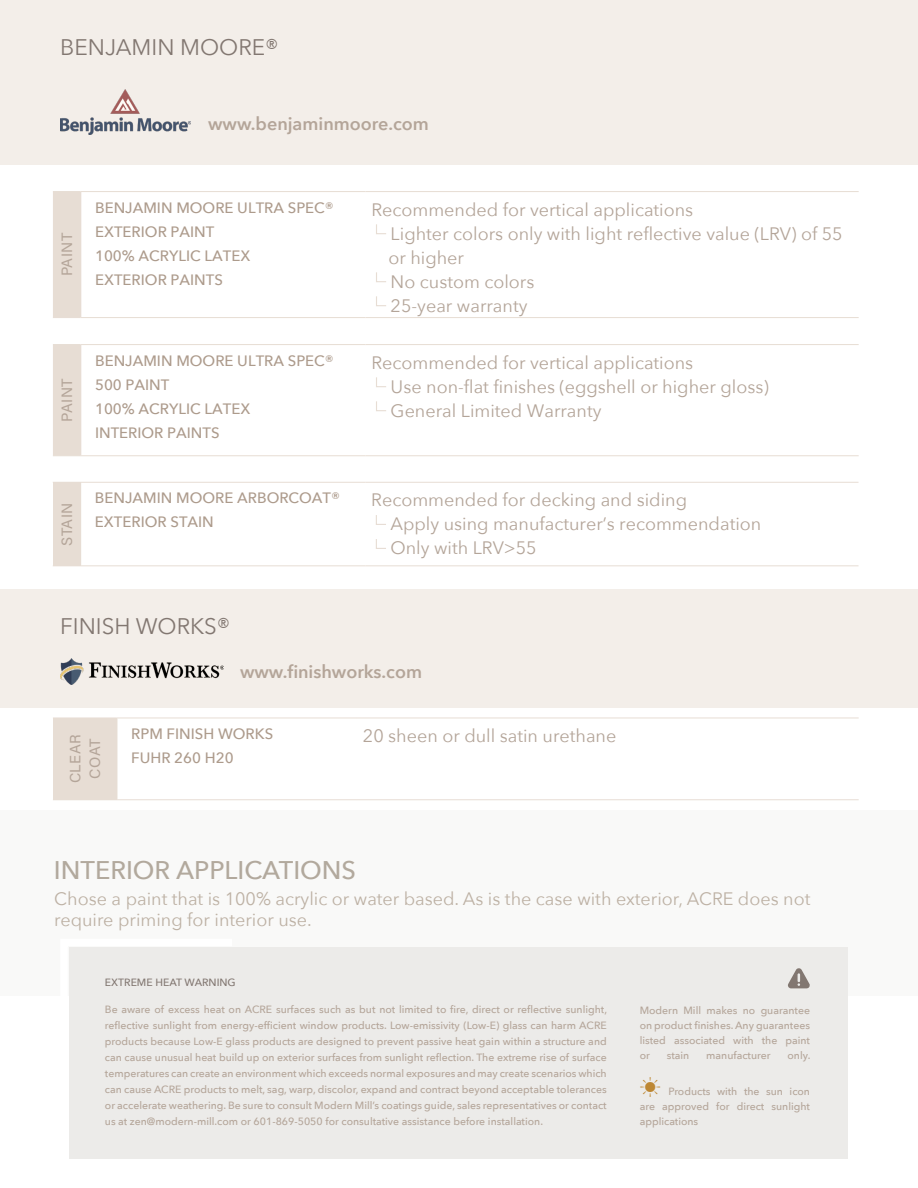
<style>
.page{position:relative;width:918px;height:1188px;background:#fff}
.page>*{position:absolute;margin:0;border:0;box-sizing:border-box;transform-origin:0 0}
.main_title{font:500 25.5px "Avenir Next";color:#b2a99d}
.Title_-_Paragraph{font:22.5px "Avenir Next";color:#827771}
.bullets{font:18px/24px "Avenir Next";color:#b4a599}
.PARAGRAPH{font:18px/21px "Avenir Next";color:#bdb1a4}
.PARAGRAPH-2{font:600 18px "Avenir Next";color:#b4a599}
.product_name_darker{font:500 15px "Avenir Next";color:#ad9b8c}
.Product_title{font:15px/19.5px "Acumin Variable Concept";letter-spacing:.025em;color:#b4a599;text-align:center}
.Paragraph_Footer_Sma{font:500 10.5px/16px "Avenir Next";color:#b4a599;text-align:justify}
.Paragraph_Footer_Sma-2{font:500 10.5px "Avenir Next";color:#827771}
.s1{font-family:"Koz Go Pr 6 N";font-weight:400;font-size:21px;color:#bd8733}
</style>
<div class="page">
<div style="left:0;top:811px;width:918px;height:185px;background:#f9f9f8"></div>
<div style="left:0;top:0;width:918px;height:165px;background:#f3eee9"></div>
<div style="left:0;top:590px;width:918px;height:118px;background:#f3eee9"></div>
<img style="left:60px;top:89px;width:131px;height:45px">
<img style="left:60px;top:659px;width:164px;height:25px">
<hr style="left:81px;top:317px;width:284px;height:1px;background:#e7ddd4">
<hr style="left:365px;top:317px;width:494px;height:1px;background:#e7ddd4">
<hr style="left:81px;top:455px;width:284px;height:1px;background:#e7ddd4">
<hr style="left:365px;top:455px;width:494px;height:1px;background:#e7ddd4">
<hr style="left:81px;top:191px;width:284px;height:1px;background:#e7ddd4">
<hr style="left:365px;top:191px;width:494px;height:1px;background:#e7ddd4">
<svg style="left:53px;top:191px;width:28px;height:265px;background:#e9e0d8"></svg>
<hr style="left:81px;top:344px;width:284px;height:1px;background:#e7ddd4">
<hr style="left:365px;top:344px;width:494px;height:1px;background:#e7ddd4">
<svg style="left:376px;top:224px;width:10px;height:11px"></svg>
<svg style="left:376px;top:272px;width:10px;height:11px"></svg>
<svg style="left:376px;top:296px;width:10px;height:11px"></svg>
<svg style="left:376px;top:377px;width:10px;height:11px"></svg>
<svg style="left:376px;top:401px;width:10px;height:11px"></svg>
<div style="left:53px;top:718px;width:64px;height:82px;background:#e7ddd4"></div>
<hr style="left:117px;top:799px;width:240px;height:1px;background:#e7ddd4">
<hr style="left:357px;top:799px;width:502px;height:1px;background:#e7ddd4">
<hr style="left:117px;top:718px;width:240px;height:1px;background:#e7ddd4">
<hr style="left:357px;top:718px;width:502px;height:1px;background:#e7ddd4">
<div style="left:69px;top:947px;width:779px;height:212px;background:#ecebe9"></div>
<svg style="left:788px;top:968px;width:22px;height:20px"></svg>
<div style="left:53px;top:482px;width:27px;height:84px;background:#e7ddd4"></div>
<hr style="left:80px;top:483px;width:1px;height:82px;background:#e7ddd4">
<hr style="left:80px;top:565px;width:285px;height:1px;background:#e7ddd4">
<hr style="left:365px;top:565px;width:494px;height:1px;background:#e7ddd4">
<hr style="left:80px;top:482px;width:285px;height:1px;background:#e7ddd4">
<hr style="left:365px;top:482px;width:494px;height:1px;background:#e7ddd4">
<svg style="left:376px;top:515px;width:10px;height:10px"></svg>
<svg style="left:376px;top:539px;width:10px;height:10px"></svg>
<p class="Title_-_Paragraph" style="left:60px;top:28px;width:220px">BENJAMIN MOORE®</p>
<p class="PARAGRAPH-2" style="left:208px;top:108px;width:222px">www.benjaminmoore.com</p>
<p class="Product_title" style="left:57px;top:276px;width:45px;rotate:-90deg">PAINT</p>
<p class="product_name_darker" style="left:95px;top:195px;width:240px">BENJAMIN MOORE ULTRA SPEC®</p>
<p class="product_name_darker" style="left:95px;top:219px;width:121px">EXTERIOR PAINT</p>
<p class="product_name_darker" style="left:95px;top:243px;width:157px">100% ACRYLIC LATEX</p>
<p class="product_name_darker" style="left:95px;top:267px;width:129px">EXTERIOR PAINTS</p>
<p class="Product_title" style="left:57px;top:422px;width:45px;rotate:-90deg">PAINT</p>
<p class="Product_title" style="left:57px;top:546px;width:45px;rotate:-90deg">STAIN</p>
<p class="product_name_darker" style="left:95px;top:348px;width:240px">BENJAMIN MOORE ULTRA SPEC®</p>
<p class="product_name_darker" style="left:95px;top:372px;width:76px">500 PAINT</p>
<p class="product_name_darker" style="left:95px;top:396px;width:157px">100% ACRYLIC LATEX</p>
<p class="product_name_darker" style="left:95px;top:420px;width:126px">INTERIOR PAINTS</p>
<p class="product_name_darker" style="left:95px;top:485px;width:247px">BENJAMIN MOORE ARBORCOAT®</p>
<p class="product_name_darker" style="left:95px;top:509px;width:120px">EXTERIOR STAIN</p>
<p class="bullets" style="left:371px;top:197px;width:323px">Recommended for vertical applications</p>
<p class="bullets" style="left:388px;top:221px;width:456px">Lighter colors only with light reflective value (LRV) of 55 or higher</p>
<p class="bullets" style="left:391px;top:269px;width:145px">No custom colors</p>
<p class="bullets" style="left:391px;top:293px;width:138px">25-year warranty</p>
<p class="bullets" style="left:371px;top:350px;width:323px">Recommended for vertical applications</p>
<p class="bullets" style="left:391px;top:374px;width:380px">Use non-flat finishes (eggshell or higher gloss)</p>
<p class="bullets" style="left:391px;top:398px;width:212px">General Limited Warranty</p>
<p class="bullets" style="left:371px;top:487px;width:317px">Recommended for decking and siding</p>
<p class="bullets" style="left:391px;top:511px;width:372px">Apply using manufacturer’s recommendation</p>
<p class="bullets" style="left:391px;top:535px;width:148px">Only with LRV&gt;55</p>
<p class="Title_-_Paragraph" style="left:60px;top:607px;width:172px">FINISH WORKS®</p>
<p class="PARAGRAPH-2" style="left:240px;top:656px;width:184px">www.finishworks.com</p>
<p class="Product_title" style="left:65px;top:783px;width:50px;rotate:-90deg">CLEAR<br>COAT</p>
<p class="product_name_darker" style="left:131px;top:721px;width:144px">RPM FINISH WORKS</p>
<p class="product_name_darker" style="left:131px;top:745px;width:104px">FUHR 260 H20</p>
<p class="bullets" style="left:363px;top:723px;width:255px">20 sheen or dull satin urethane</p>
<p class="main_title" style="left:54px;top:849px;width:304px">INTERIOR APPLICATIONS</p>
<p class="PARAGRAPH" style="left:54px;top:888px;width:758px">Chose a paint that is 100% acrylic or water based. As is the case with exterior, ACRE does not require priming for interior use.</p>
<p class="Paragraph_Footer_Sma-2" style="left:105px;top:973px;width:132px">EXTREME HEAT WARNING</p>
<p class="Paragraph_Footer_Sma" style="left:105px;top:1001px;width:504px">Be aware of excess heat on ACRE surfaces such as but not limited to fire, direct or reflective sunlight, reflective sunlight from energy-efficient window products. Low-emissivity (Low-E) glass can harm ACRE products because Low-E glass products are designed to prevent passive heat gain within a structure and can cause unusual heat build up on exterior surfaces from sunlight reflection. The extreme rise of surface temperatures can create an environment which exceeds normal exposures and may create scenarios which can cause ACRE products to melt, sag, warp, discolor, expand and contract beyond acceptable tolerances or accelerate weathering. Be sure to consult Modern Mill’s coatings guide, sales representatives or contact us at zen@modern-mill.com or 601-869-5050 for consultative assistance before installation.</p>
<p class="Paragraph_Footer_Sma" style="left:640px;top:1002px;width:172px;line-height:15px">Modern Mill makes no guarantee on product finishes. Any guarantees listed associated with the paint or</p>
<p class="Paragraph_Footer_Sma" style="left:667px;top:1047px;width:24px">stain</p>
<p class="Paragraph_Footer_Sma" style="left:706px;top:1047px;width:66px">manufacturer</p>
<p class="Paragraph_Footer_Sma" style="left:788px;top:1047px;width:24px">only.</p>
<p class="Paragraph_Footer_Sma" style="left:640px;top:1083px;width:172px;line-height:15px"><span class="s1">☀</span> Products with the sun icon are approved for direct sunlight applications</p>
</div>
